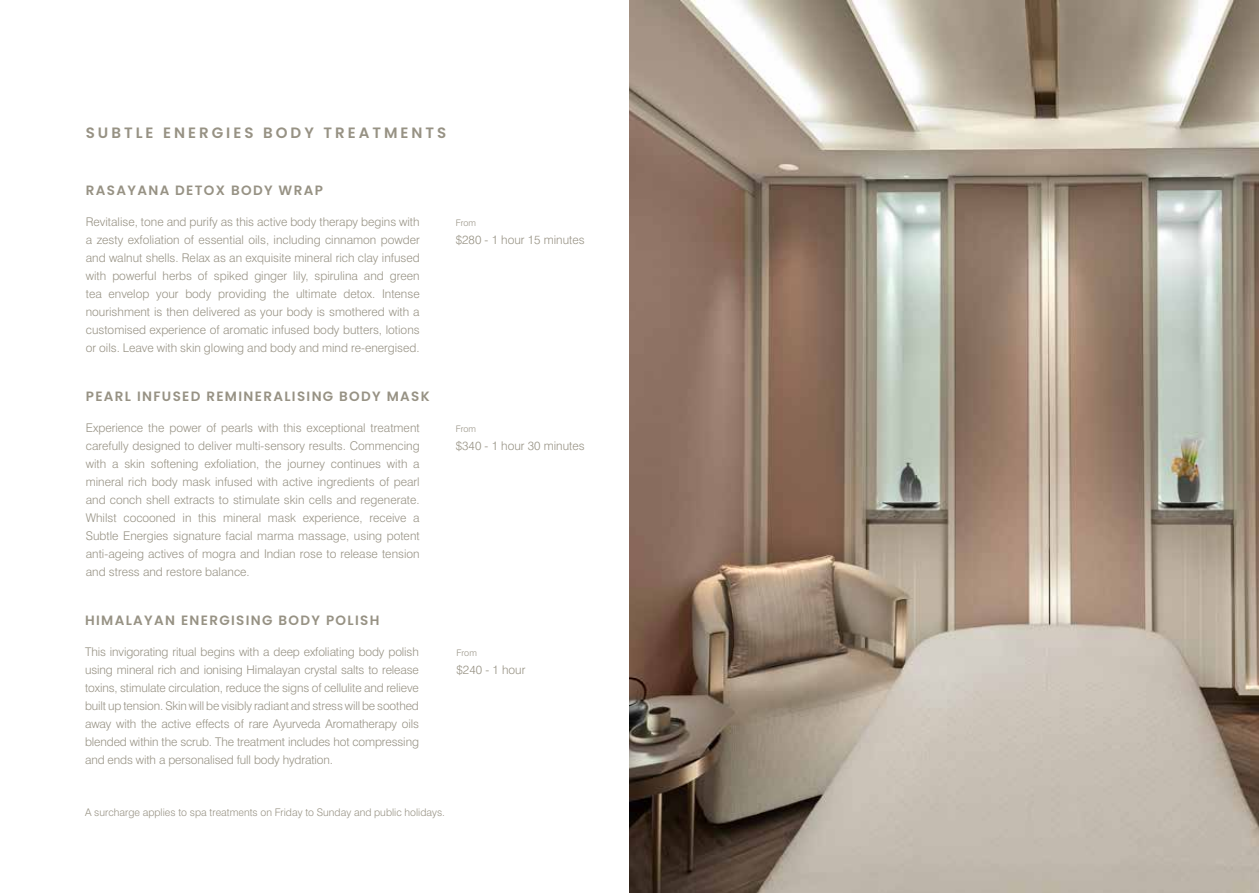
<style>
.page{position:relative;width:1259px;height:893px;background:#fff}
.page>*{position:absolute;margin:0;border:0;box-sizing:border-box;transform-origin:0 0}
.t1{font:600 15px "Poppins";letter-spacing:.2em;color:#979284}
.t2{font:600 13.5px "Poppins";letter-spacing:.1em;color:#979284}
.t3{font:300 12px/18px "Swiss 721 BT";color:#979284;text-align:justify}
.t4{font:300 10.5px "Swiss 721 BT";color:#979284}
.t5{font:300 9px "Swiss 721 BT";color:#979284}
</style>
<div class="page">
<img style="left:629px;top:0;width:630px;height:893px">
<p class="t1" style="left:86px;top:124px;width:362px">SUBTLE ENERGIES BODY TREATMENTS</p>
<p class="t2" style="left:86px;top:182px;width:239px">RASAYANA DETOX BODY WRAP</p>
<p class="t3" style="left:86px;top:213px;width:335px">Revitalise, tone and purify as this active body therapy begins with a zesty exfoliation of essential oils, including cinnamon powder and walnut shells. Relax as an exquisite mineral rich clay infused with powerful herbs of spiked ginger lily, spirulina and green tea envelop your body providing the ultimate detox. Intense nourishment is then delivered as your body is smothered with a customised experience of aromatic infused body butters, lotions or oils. Leave with skin glowing and body and mind re-energised.</p>
<p class="t2" style="left:86px;top:388px;width:345px">PEARL INFUSED REMINERALISING BODY MASK</p>
<p class="t3" style="left:86px;top:419px;width:335px">Experience the power of pearls with this exceptional treatment carefully designed to deliver multi-sensory results. Commencing with a skin softening exfoliation, the journey continues with a mineral rich body mask infused with active ingredients of pearl and conch shell extracts to stimulate skin cells and regenerate.<br>Whilst cocooned in this mineral mask experience, receive a Subtle Energies signature facial marma massage, using potent anti-ageing actives of mogra and Indian rose to release tension and stress and restore balance.</p>
<p class="t2" style="left:85px;top:612px;width:296px">HIMALAYAN ENERGISING BODY POLISH</p>
<p class="t3" style="left:85px;top:642px;width:335px">This invigorating ritual begins with a deep exfoliating body polish using mineral rich and ionising Himalayan crystal salts to release toxins, stimulate circulation, reduce the signs of cellulite and relieve built up tension. Skin will be visibly radiant and stress will be soothed away with the active effects of rare Ayurveda Aromatherapy oils blended within the scrub. The treatment includes hot compressing and ends with a personalised full body hydration.</p>
<p class="t5" style="left:456px;top:217px;width:22px">From</p>
<p class="t3" style="left:456px;top:231px;width:130px">$280 - 1 hour 15 minutes</p>
<p class="t5" style="left:456px;top:423px;width:22px">From</p>
<p class="t3" style="left:456px;top:437px;width:130px">$340 - 1 hour 30 minutes</p>
<p class="t5" style="left:456px;top:647px;width:22px">From</p>
<p class="t3" style="left:456px;top:660px;width:70px">$240 - 1 hour</p>
<p class="t4" style="left:85px;top:805px;width:361px">A surcharge applies to spa treatments on Friday to Sunday and public holidays.</p>
</div>
